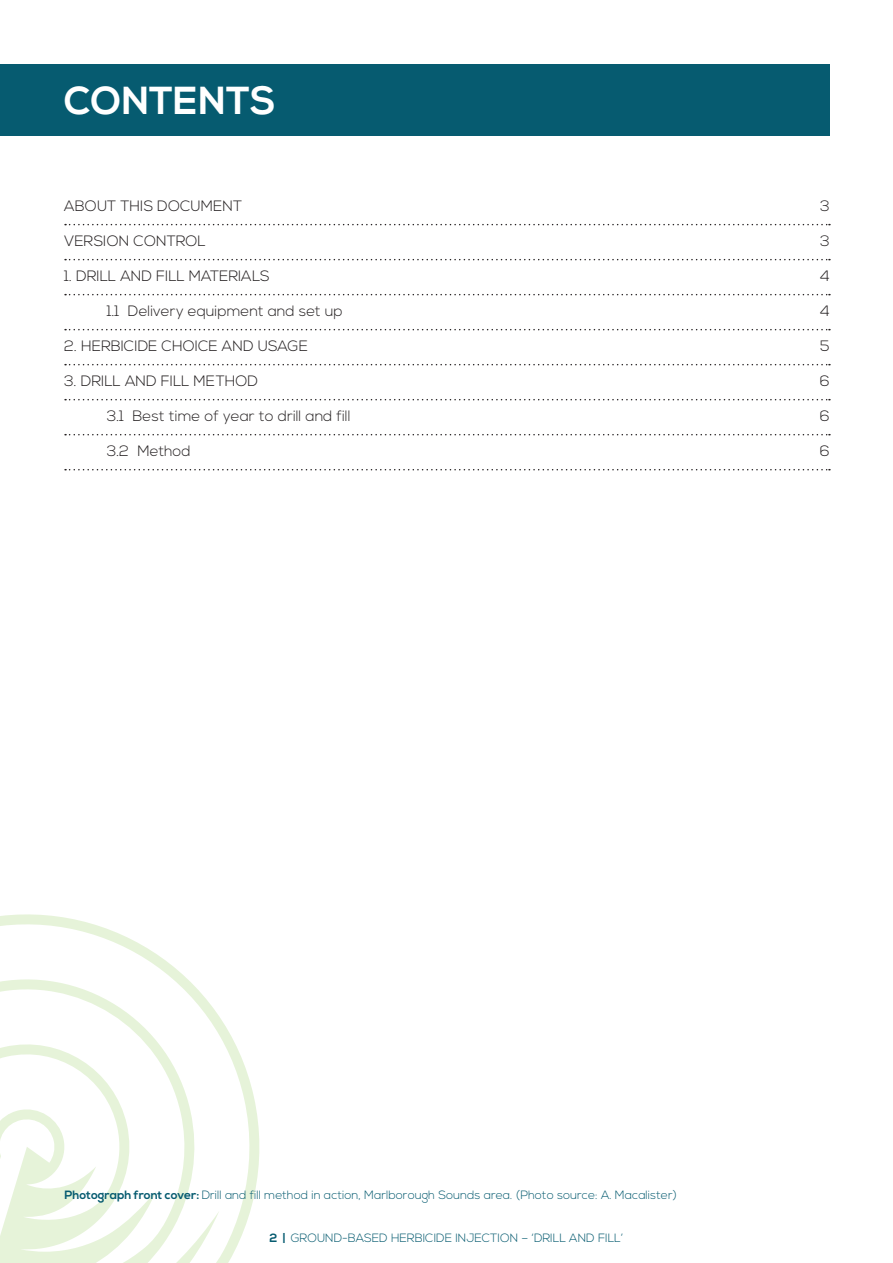
<style>
.page{position:relative;width:893px;height:1263px;background:#fff}
.page>*{position:absolute;margin:0;border:0;box-sizing:border-box;transform-origin:0 0}
.t1{font:700 39px "Nexa";color:#fff}
.t2{font:300 15px "Nexa";color:#231f20}
.t3{font:300 12px "Nexa";color:#065b70}
.s1{font-weight:700}
</style>
<div class="page">
<svg style="left:0;top:914px;width:260px;height:349px"></svg>
<div style="left:0;top:64px;width:829px;height:72px;background:#065b70"></div>
<svg style="left:65px;top:224px;width:765px;height:1px"></svg>
<svg style="left:65px;top:259px;width:765px;height:1px"></svg>
<svg style="left:65px;top:294px;width:765px;height:1px"></svg>
<svg style="left:65px;top:329px;width:765px;height:1px"></svg>
<svg style="left:65px;top:364px;width:765px;height:1px"></svg>
<svg style="left:65px;top:399px;width:765px;height:1px"></svg>
<svg style="left:65px;top:434px;width:765px;height:1px"></svg>
<svg style="left:65px;top:469px;width:765px;height:1px"></svg>
<p class="t1" style="left:64px;top:78px;width:214px">CONTENTS</p>
<p class="t2" style="left:64px;top:197px;width:179px">ABOUT THIS DOCUMENT</p>
<p class="t2" style="left:820px;top:197px;width:11px">3</p>
<p class="t2" style="left:64px;top:232px;width:143px">VERSION CONTROL</p>
<p class="t2" style="left:820px;top:232px;width:11px">3</p>
<p class="t2" style="left:64px;top:267px;width:207px">1. DRILL AND FILL MATERIALS</p>
<p class="t2" style="left:820px;top:267px;width:11px">4</p>
<p class="t2" style="left:107px;top:302px;width:238px">1.1 Delivery equipment and set up</p>
<p class="t2" style="left:820px;top:302px;width:11px">4</p>
<p class="t2" style="left:64px;top:337px;width:245px">2. HERBICIDE CHOICE AND USAGE</p>
<p class="t2" style="left:820px;top:337px;width:11px">5</p>
<p class="t2" style="left:64px;top:372px;width:195px">3. DRILL AND FILL METHOD</p>
<p class="t2" style="left:820px;top:372px;width:11px">6</p>
<p class="t2" style="left:107px;top:407px;width:245px">3.1 Best time of year to drill and fill</p>
<p class="t2" style="left:820px;top:407px;width:11px">6</p>
<p class="t2" style="left:107px;top:442px;width:85px">3.2 Method</p>
<p class="t2" style="left:820px;top:442px;width:11px">6</p>
<p class="t3" style="left:64px;top:1188px;width:614px"><span class="s1">Photograph front cover:</span> Drill and fill method in action, Marlborough Sounds area. (Photo source: A. Macalister)</p>
<p class="t3" style="left:270px;top:1231px;width:355px"><span class="s1">2 |</span> GROUND-BASED HERBICIDE INJECTION – ‘DRILL AND FILL’</p>
</div>
